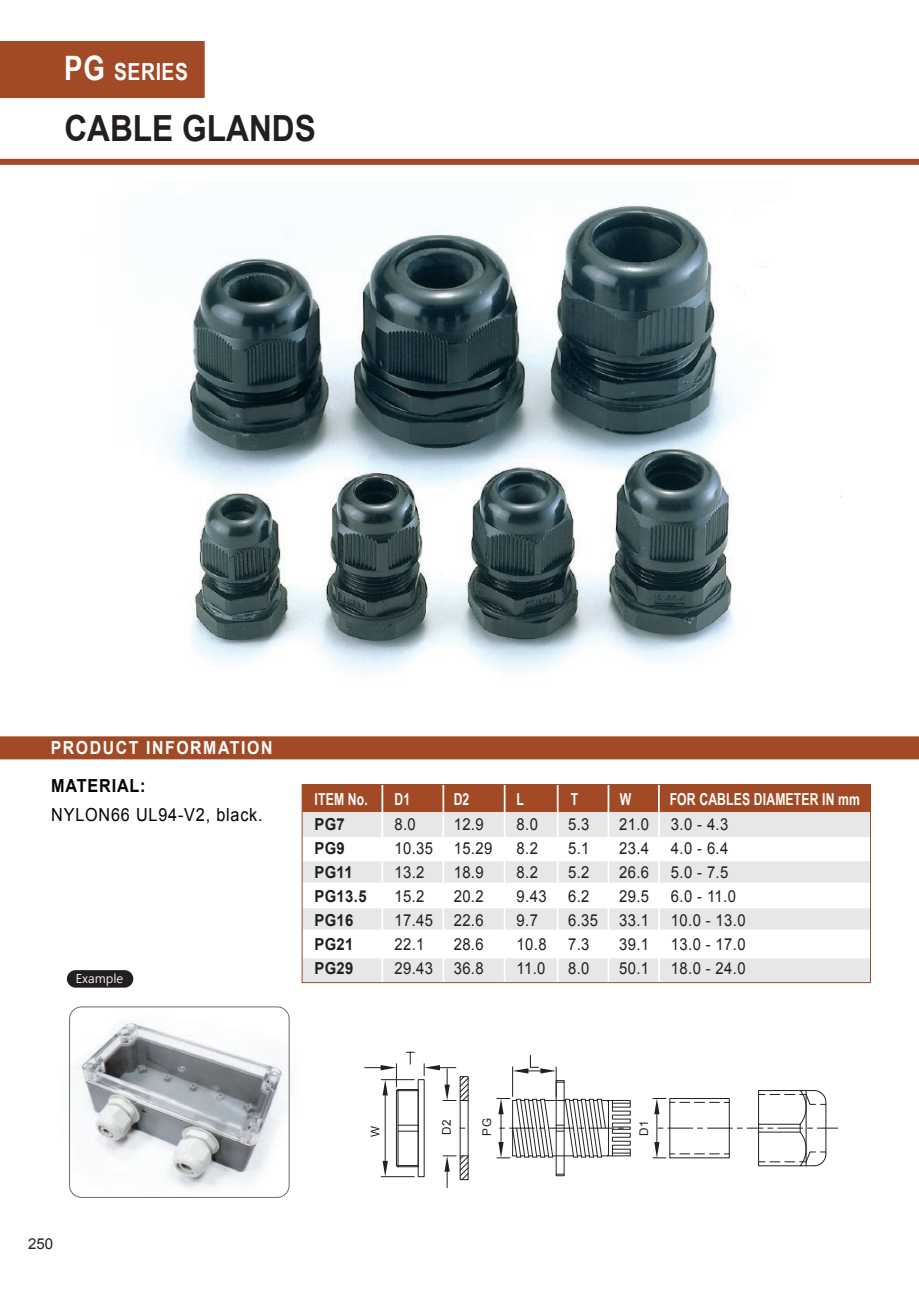
<style>
.page{position:relative;width:919px;height:1289px;background:#fff}
.page>*{position:absolute;margin:0;border:0;box-sizing:border-box;transform-origin:0 0}
.t1{font:700 36px "Arial";color:#231f20;scale:.88 1}
.t2{font:700 23.55px "Arial Narrow";letter-spacing:.025em;color:#fff}
.t3{font:18px "Arial";letter-spacing:.05em;color:#030303;scale:.9 1}
.t4{font:700 18px "Arial";letter-spacing:.1em;color:#fff;scale:.88 1}
.t5{font:700 18px "Arial";letter-spacing:.05em;color:#030303;scale:.9 1}
.t6{font:16.5px/24px "Arial";letter-spacing:.025em;color:#231f20;scale:.9 1}
.t7{font:700 16.5px "Arial Narrow";letter-spacing:.01em;color:#fff;scale:.9 1}
.t8{font:700 16.5px/24px "Arial";letter-spacing:.025em;color:#231f20;scale:.9 1}
.t9{font:15px "Arial";color:#231f20}
.t10{font:12px "Arial";color:#231f20}
.t11{font:12px "Microsoft Jheng Hei";color:#fff}
.s1{font-size:33.6px}
</style>
<div class="page">
<div style="left:0;top:41px;width:205px;height:57px;background:#a24a26"></div>
<div style="left:0;top:159px;width:918px;height:6px;background:#a24a26"></div>
<div style="left:0;top:736px;width:918px;height:23px;background:#a24a26"></div>
<img style="left:163px;top:205px;width:678px;height:469px">
<svg style="left:364px;top:1051px;width:104px;height:136px"></svg>
<svg style="left:652px;top:1090px;width:186px;height:76px"></svg>
<svg style="left:496px;top:1055px;width:135px;height:103px"></svg>
<svg style="left:67px;top:970px;width:66px;height:17px"></svg>
<svg style="left:69px;top:1006px;width:221px;height:191px"></svg>
<div style="left:302px;top:812px;width:568px;height:25px;background:#e6e7e9"></div>
<div style="left:302px;top:861px;width:568px;height:21px;background:#e6e7e9"></div>
<div style="left:302px;top:908px;width:568px;height:21px;background:#e6e7e9"></div>
<div style="left:302px;top:958px;width:568px;height:24px;background:#e6e7e9"></div>
<div style="left:302px;top:784px;width:568px;height:28px;background:#a24a26"></div>
<hr style="left:381px;top:784px;width:2px;height:198px;background:#fff">
<hr style="left:442px;top:784px;width:2px;height:198px;background:#fff">
<hr style="left:503px;top:784px;width:2px;height:198px;background:#fff">
<hr style="left:556px;top:784px;width:2px;height:198px;background:#fff">
<hr style="left:607px;top:784px;width:2px;height:198px;background:#fff">
<hr style="left:658px;top:784px;width:1px;height:198px;background:#fff">
<h2 class="t2" style="left:64px;top:54px;width:125px"><span class="s1">PG</span> SERIES</h2>
<h1 class="t1" style="left:64px;top:105px;width:287px">CABLE GLANDS</h1>
<p class="t4" style="left:51px;top:736px;width:253px">PRODUCT INFORMATION</p>
<p class="t5" style="left:51px;top:774px;width:106px">MATERIAL:</p>
<p class="t3" style="left:51px;top:802px;width:236px">NYLON66 UL94-V2, black.</p>
<p class="t11" style="left:76px;top:971px;width:49px">Example</p>
<p class="t7" style="left:314px;top:786px;width:61px">ITEM No.</p>
<p class="t7" style="left:669px;top:786px;width:213px">FOR CABLES DIAMETER IN mm</p>
<p class="t8" style="left:314px;top:812px;width:60px">PG7<br>PG9<br>PG11<br>PG13.5<br>PG16<br>PG21<br>PG29</p>
<p class="t6" style="left:671px;top:812px;width:85px">3.0 - 4.3<br>4.0 - 6.4<br>5.0 - 7.5<br>6.0 - 11.0<br>10.0 - 13.0<br>13.0 - 17.0<br>18.0 - 24.0</p>
<p class="t7" style="left:394px;top:786px;width:19px">D1</p>
<p class="t7" style="left:453px;top:786px;width:19px">D2</p>
<p class="t7" style="left:516px;top:786px;width:10px">L</p>
<p class="t7" style="left:571px;top:786px;width:10px">T</p>
<p class="t7" style="left:620px;top:786px;width:14px">W</p>
<p class="t6" style="left:394px;top:812px;width:44px">8.0<br>10.35<br>13.2<br>15.2<br>17.45<br>22.1<br>29.43</p>
<p class="t6" style="left:453px;top:812px;width:44px">12.9<br>15.29<br>18.9<br>20.2<br>22.6<br>28.6<br>36.8</p>
<p class="t6" style="left:516px;top:812px;width:35px">8.0<br>8.2<br>8.2<br>9.43<br>9.7<br>10.8<br>11.0</p>
<p class="t6" style="left:568px;top:812px;width:35px">5.3<br>5.1<br>5.2<br>6.2<br>6.35<br>7.3<br>8.0</p>
<p class="t6" style="left:619px;top:811px;width:35px;text-align:justify">21.0<br>23.4<br>26.6<br>29.5<br>33.1<br>39.1<br>50.1</p>
<p class="t9" style="left:28px;top:1234px;width:27px">250</p>
<p class="t10" style="left:367px;top:1136px;width:13px;rotate:-90deg">W</p>
<p class="t10" style="left:438px;top:1134px;width:17px;rotate:-90deg">D2</p>
<p class="t10" style="left:479px;top:1135px;width:19px;rotate:-90deg">PG</p>
<p class="t10" style="left:636px;top:1136px;width:17px;rotate:-90deg">D1</p>
</div>
